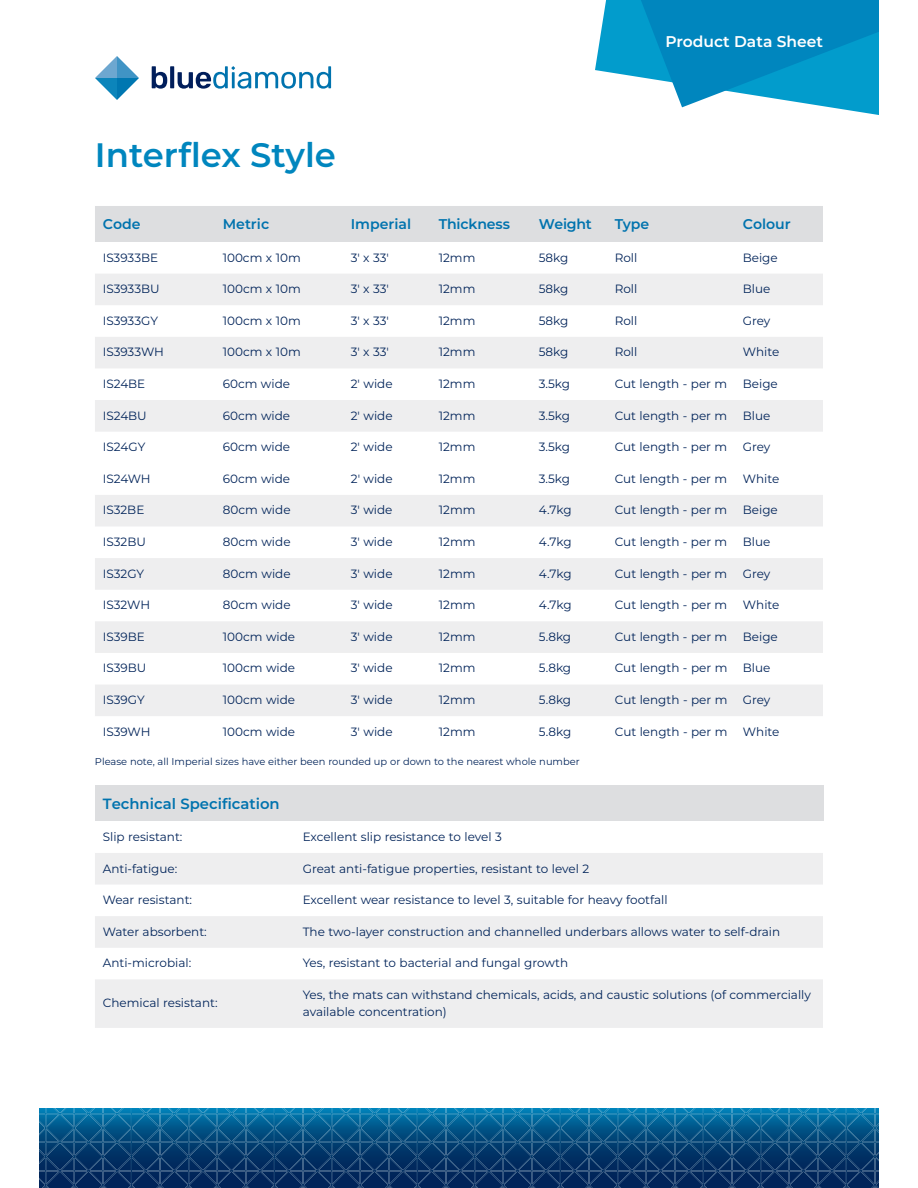
<style>
.page{position:relative;width:918px;height:1188px;background:#fff}
.page>*{position:absolute;margin:0;border:0;box-sizing:border-box;transform-origin:0 0}
.t1{font:600 33.9px "Montserrat";color:#0086be}
.t2{font:600 15.45px "Montserrat";color:#fff}
.t3{font:600 14.85px "Montserrat";color:#0073ae}
.t4{font:600 14.1px "Montserrat";color:#0073ae}
.t5{font:12px/17px "Montserrat";color:#002359}
.t6{font:9.9px "Montserrat";color:#002359}
</style>
<div class="page">
<svg style="left:95px;top:56px;width:44px;height:44px"></svg>
<svg style="left:152px;top:66px;width:179px;height:23px"></svg>
<img style="left:39px;top:1108px;width:840px;height:80px">
<svg style="left:595px;top:0;width:284px;height:115px"></svg>
<div style="left:95px;top:206px;width:728px;height:36px;background:#dddee0"></div>
<svg style="left:95px;top:274px;width:728px;height:442px"></svg>
<div style="left:95px;top:785px;width:728px;height:36px;background:#dddee0"></div>
<svg style="left:95px;top:853px;width:728px;height:175px;fill:#eeeeef"></svg>
<h1 class="t1" style="left:95px;top:140px;width:243px">Interflex Style</h1>
<p class="t2" style="left:666px;top:35px;width:159px">Product Data Sheet</p>
<p class="t4" style="left:103px;top:218px;width:39px">Code</p>
<p class="t4" style="left:223px;top:218px;width:48px">Metric</p>
<p class="t4" style="left:351px;top:218px;width:62px">Imperial</p>
<p class="t4" style="left:439px;top:218px;width:73px">Thickness</p>
<p class="t4" style="left:539px;top:218px;width:55px">Weight</p>
<p class="t4" style="left:615px;top:218px;width:36px">Type</p>
<p class="t4" style="left:743px;top:218px;width:50px">Colour</p>
<p class="t5" style="left:103px;top:250px;width:57px">IS3933BE</p>
<p class="t5" style="left:223px;top:250px;width:79px">100cm x 10m</p>
<p class="t5" style="left:351px;top:250px;width:40px">3' x 33'</p>
<p class="t5" style="left:439px;top:250px;width:38px">12mm</p>
<p class="t5" style="left:539px;top:250px;width:31px">58kg</p>
<p class="t5" style="left:615px;top:250px;width:24px">Roll</p>
<p class="t5" style="left:743px;top:250px;width:36px">Beige</p>
<p class="t5" style="left:103px;top:281px;width:58px">IS3933BU</p>
<p class="t5" style="left:223px;top:281px;width:79px">100cm x 10m</p>
<p class="t5" style="left:351px;top:281px;width:40px">3' x 33'</p>
<p class="t5" style="left:439px;top:281px;width:38px">12mm</p>
<p class="t5" style="left:539px;top:281px;width:31px">58kg</p>
<p class="t5" style="left:615px;top:281px;width:24px">Roll</p>
<p class="t5" style="left:743px;top:281px;width:29px">Blue</p>
<p class="t5" style="left:103px;top:313px;width:57px">IS3933GY</p>
<p class="t5" style="left:223px;top:313px;width:79px">100cm x 10m</p>
<p class="t5" style="left:351px;top:313px;width:40px">3' x 33'</p>
<p class="t5" style="left:439px;top:313px;width:38px">12mm</p>
<p class="t5" style="left:539px;top:313px;width:31px">58kg</p>
<p class="t5" style="left:615px;top:313px;width:24px">Roll</p>
<p class="t5" style="left:743px;top:313px;width:29px">Grey</p>
<p class="t5" style="left:103px;top:344px;width:63px">IS3933WH</p>
<p class="t5" style="left:223px;top:344px;width:79px">100cm x 10m</p>
<p class="t5" style="left:351px;top:344px;width:40px">3' x 33'</p>
<p class="t5" style="left:439px;top:344px;width:38px">12mm</p>
<p class="t5" style="left:539px;top:344px;width:31px">58kg</p>
<p class="t5" style="left:615px;top:344px;width:24px">Roll</p>
<p class="t5" style="left:743px;top:344px;width:38px">White</p>
<p class="t5" style="left:103px;top:376px;width:44px">IS24BE</p>
<p class="t5" style="left:223px;top:376px;width:69px">60cm wide</p>
<p class="t5" style="left:351px;top:376px;width:43px">2' wide</p>
<p class="t5" style="left:439px;top:376px;width:38px">12mm</p>
<p class="t5" style="left:539px;top:376px;width:33px">3.5kg</p>
<p class="t5" style="left:615px;top:376px;width:114px">Cut length - per m</p>
<p class="t5" style="left:743px;top:376px;width:36px">Beige</p>
<p class="t5" style="left:103px;top:408px;width:46px">IS24BU</p>
<p class="t5" style="left:223px;top:408px;width:69px">60cm wide</p>
<p class="t5" style="left:351px;top:408px;width:43px">2' wide</p>
<p class="t5" style="left:439px;top:408px;width:38px">12mm</p>
<p class="t5" style="left:539px;top:408px;width:33px">3.5kg</p>
<p class="t5" style="left:615px;top:408px;width:114px">Cut length - per m</p>
<p class="t5" style="left:743px;top:408px;width:29px">Blue</p>
<p class="t5" style="left:103px;top:439px;width:44px">IS24GY</p>
<p class="t5" style="left:223px;top:439px;width:69px">60cm wide</p>
<p class="t5" style="left:351px;top:439px;width:43px">2' wide</p>
<p class="t5" style="left:439px;top:439px;width:38px">12mm</p>
<p class="t5" style="left:539px;top:439px;width:33px">3.5kg</p>
<p class="t5" style="left:615px;top:439px;width:114px">Cut length - per m</p>
<p class="t5" style="left:743px;top:439px;width:29px">Grey</p>
<p class="t5" style="left:103px;top:471px;width:49px">IS24WH</p>
<p class="t5" style="left:223px;top:471px;width:69px">60cm wide</p>
<p class="t5" style="left:351px;top:471px;width:43px">2' wide</p>
<p class="t5" style="left:439px;top:471px;width:38px">12mm</p>
<p class="t5" style="left:539px;top:471px;width:33px">3.5kg</p>
<p class="t5" style="left:615px;top:471px;width:114px">Cut length - per m</p>
<p class="t5" style="left:743px;top:471px;width:38px">White</p>
<p class="t5" style="left:103px;top:502px;width:43px">IS32BE</p>
<p class="t5" style="left:223px;top:502px;width:69px">80cm wide</p>
<p class="t5" style="left:351px;top:502px;width:43px">3' wide</p>
<p class="t5" style="left:439px;top:502px;width:38px">12mm</p>
<p class="t5" style="left:539px;top:502px;width:34px">4.7kg</p>
<p class="t5" style="left:615px;top:502px;width:114px">Cut length - per m</p>
<p class="t5" style="left:743px;top:502px;width:36px">Beige</p>
<p class="t5" style="left:103px;top:534px;width:45px">IS32BU</p>
<p class="t5" style="left:223px;top:534px;width:69px">80cm wide</p>
<p class="t5" style="left:351px;top:534px;width:43px">3' wide</p>
<p class="t5" style="left:439px;top:534px;width:38px">12mm</p>
<p class="t5" style="left:539px;top:534px;width:34px">4.7kg</p>
<p class="t5" style="left:615px;top:534px;width:114px">Cut length - per m</p>
<p class="t5" style="left:743px;top:534px;width:29px">Blue</p>
<p class="t5" style="left:103px;top:566px;width:43px">IS32GY</p>
<p class="t5" style="left:223px;top:566px;width:69px">80cm wide</p>
<p class="t5" style="left:351px;top:566px;width:43px">3' wide</p>
<p class="t5" style="left:439px;top:566px;width:38px">12mm</p>
<p class="t5" style="left:539px;top:566px;width:34px">4.7kg</p>
<p class="t5" style="left:615px;top:566px;width:114px">Cut length - per m</p>
<p class="t5" style="left:743px;top:566px;width:29px">Grey</p>
<p class="t5" style="left:103px;top:597px;width:49px">IS32WH</p>
<p class="t5" style="left:223px;top:597px;width:69px">80cm wide</p>
<p class="t5" style="left:351px;top:597px;width:43px">3' wide</p>
<p class="t5" style="left:439px;top:597px;width:38px">12mm</p>
<p class="t5" style="left:539px;top:597px;width:34px">4.7kg</p>
<p class="t5" style="left:615px;top:597px;width:114px">Cut length - per m</p>
<p class="t5" style="left:743px;top:597px;width:38px">White</p>
<p class="t5" style="left:103px;top:629px;width:44px">IS39BE</p>
<p class="t5" style="left:223px;top:629px;width:74px">100cm wide</p>
<p class="t5" style="left:351px;top:629px;width:43px">3' wide</p>
<p class="t5" style="left:439px;top:629px;width:38px">12mm</p>
<p class="t5" style="left:539px;top:629px;width:34px">5.8kg</p>
<p class="t5" style="left:615px;top:629px;width:114px">Cut length - per m</p>
<p class="t5" style="left:743px;top:629px;width:36px">Beige</p>
<p class="t5" style="left:103px;top:660px;width:45px">IS39BU</p>
<p class="t5" style="left:223px;top:660px;width:74px">100cm wide</p>
<p class="t5" style="left:351px;top:660px;width:43px">3' wide</p>
<p class="t5" style="left:439px;top:660px;width:38px">12mm</p>
<p class="t5" style="left:539px;top:660px;width:34px">5.8kg</p>
<p class="t5" style="left:615px;top:660px;width:114px">Cut length - per m</p>
<p class="t5" style="left:743px;top:660px;width:29px">Blue</p>
<p class="t5" style="left:103px;top:692px;width:43px">IS39GY</p>
<p class="t5" style="left:223px;top:692px;width:74px">100cm wide</p>
<p class="t5" style="left:351px;top:692px;width:43px">3' wide</p>
<p class="t5" style="left:439px;top:692px;width:38px">12mm</p>
<p class="t5" style="left:539px;top:692px;width:34px">5.8kg</p>
<p class="t5" style="left:615px;top:692px;width:114px">Cut length - per m</p>
<p class="t5" style="left:743px;top:692px;width:29px">Grey</p>
<p class="t5" style="left:103px;top:724px;width:49px">IS39WH</p>
<p class="t5" style="left:223px;top:724px;width:74px">100cm wide</p>
<p class="t5" style="left:351px;top:724px;width:43px">3' wide</p>
<p class="t5" style="left:439px;top:724px;width:38px">12mm</p>
<p class="t5" style="left:539px;top:724px;width:34px">5.8kg</p>
<p class="t5" style="left:615px;top:724px;width:114px">Cut length - per m</p>
<p class="t5" style="left:743px;top:724px;width:38px">White</p>
<p class="t6" style="left:95px;top:758px;width:486px">Please note, all Imperial sizes have either been rounded up or down to the nearest whole number</p>
<p class="t3" style="left:103px;top:797px;width:178px">Technical Specification</p>
<p class="t5" style="left:103px;top:829px;width:81px">Slip resistant:</p>
<p class="t5" style="left:303px;top:829px;width:201px">Excellent slip resistance to level 3</p>
<p class="t5" style="left:103px;top:860px;width:76px">Anti-fatigue:</p>
<p class="t5" style="left:303px;top:860px;width:288px">Great anti-fatigue properties, resistant to level 2</p>
<p class="t5" style="left:103px;top:892px;width:91px">Wear resistant:</p>
<p class="t5" style="left:303px;top:892px;width:366px">Excellent wear resistance to level 3, suitable for heavy footfall</p>
<p class="t5" style="left:103px;top:924px;width:106px">Water absorbent:</p>
<p class="t5" style="left:303px;top:924px;width:479px">The two-layer construction and channelled underbars allows water to self-drain</p>
<p class="t5" style="left:103px;top:955px;width:90px">Anti-microbial:</p>
<p class="t5" style="left:303px;top:955px;width:267px">Yes, resistant to bacterial and fungal growth</p>
<p class="t5" style="left:103px;top:995px;width:116px">Chemical resistant:</p>
<p class="t5" style="left:303px;top:987px;width:510px">Yes, the mats can withstand chemicals, acids, and caustic solutions (of commercially available concentration)</p>
</div>
